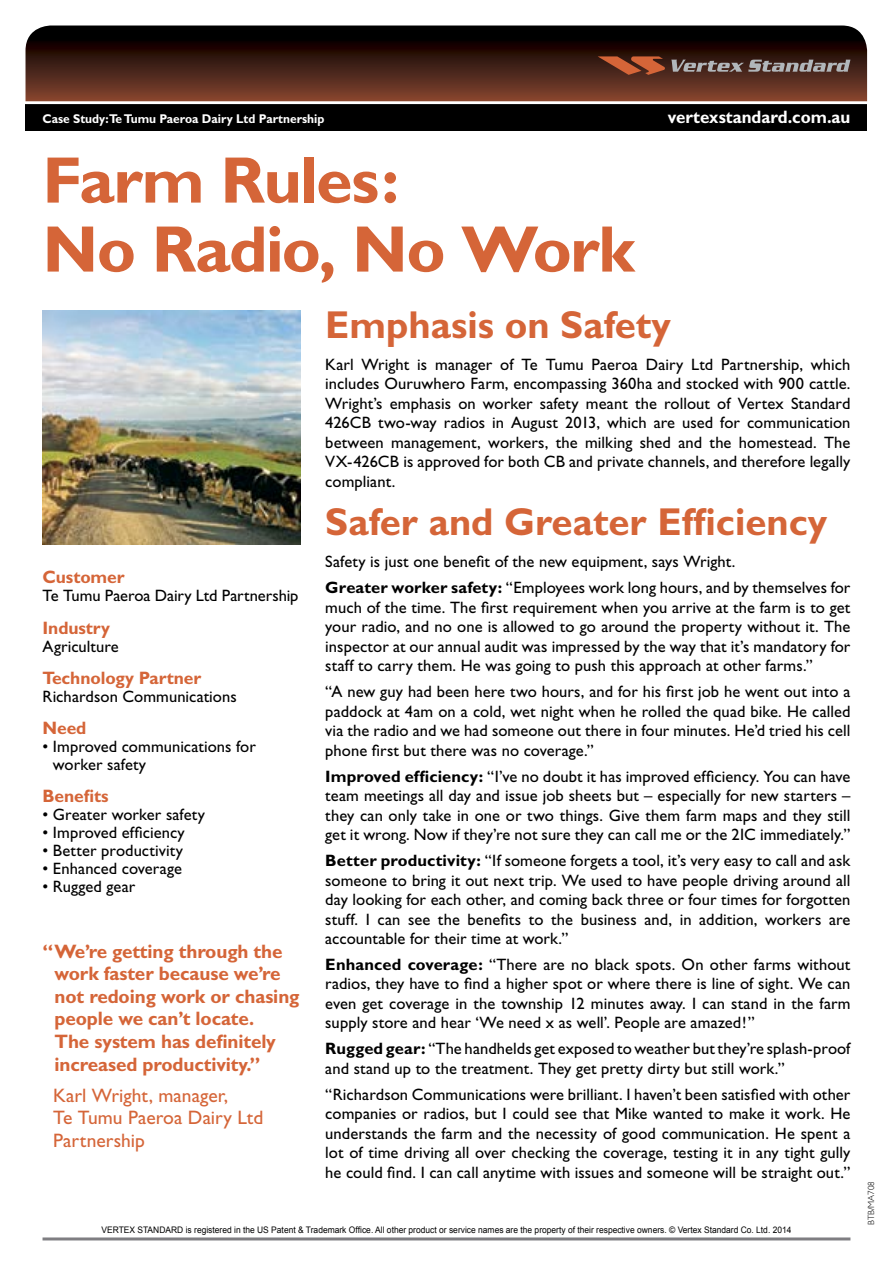
<style>
.page{position:relative;width:893px;height:1263px;background:#fff}
.page>*{position:absolute;margin:0;border:0;box-sizing:border-box;transform-origin:0 0}
.t1{font:700 66px/69px "Gill Sans";letter-spacing:-.025em;color:#d56538}
.t2{font:700 39px "Gill Sans";color:#d56538}
.t3{font:700 19.5px/22.5px "Gill Sans";letter-spacing:-.005em;color:#d56538}
.t4{font:19.5px/22.5px "Gill Sans";color:#d56538}
.t5{font:700 18px "Gill Sans";letter-spacing:-.005em;color:#d56538}
.t6{font:700 18px "Gill Sans";color:#fff;scale:.94 1}
.t7{font:16.5px/19.5px "Gill Sans";letter-spacing:.005em;color:#000;text-align:justify}
.t8{font:700 12.75px "Gill Sans";color:#fff;scale:.94 1}
.t9{font:9px "Arial";color:#000;scale:.94 1}
.t10{font:300 9px "Gill Sans";letter-spacing:-.005em;color:#000}
.s1{font-weight:700}
</style>
<div class="page">
<svg style="left:26px;top:26px;width:841px;height:100px;background:#3a1c13"></svg>
<div style="left:26px;top:103px;width:841px;height:27px;background:#000"></div>
<hr style="left:19px;top:101px;width:869px;height:3px;background:#fff">
<svg style="left:598px;top:56px;width:252px;height:19px;background:#6c4b3f"></svg>
<hr style="left:43px;top:1237px;width:807px;height:3px;background:#7f7e82">
<img style="left:43px;top:310px;width:257px;height:234px">
<p class="t8" style="left:43px;top:111px;width:301px">Case Study:Te Tumu Paeroa Dairy Ltd Partnership</p>
<p class="t6" style="left:668px;top:106px;width:196px">vertexstandard.com.au</p>
<h1 class="t1" style="left:43px;top:146px;width:594px">Farm Rules:<br>No Radio, No Work</h1>
<h2 class="t2" style="left:325px;top:301px;width:347px">Emphasis on Safety</h2>
<p class="t7" style="left:325px;top:355px;width:527px">Karl Wright is manager of Te Tumu Paeroa Dairy Ltd Partnership, which includes Ouruwhero Farm, encompassing 360ha and stocked with 900 cattle.<br>Wright’s emphasis on worker safety meant the rollout of Vertex Standard 426CB two-way radios in August 2013, which are used for communication between management, workers, the milking shed and the homestead. The VX-426CB is approved for both CB and private channels, and therefore legally compliant.</p>
<h2 class="t2" style="left:325px;top:499px;width:504px">Safer and Greater Efficiency</h2>
<p class="t7" style="left:325px;top:549px;width:527px;line-height:25.8px">Safety is just one benefit of the new equipment, says Wright.<br><span class="s1">Greater worker safety:</span> “Employees work long hours, and by themselves for</p>
<p class="t7" style="left:325px;top:598px;width:527px">much of the time. The first requirement when you arrive at the farm is to get your radio, and no one is allowed to go around the property without it. The inspector at our annual audit was impressed by the way that it’s mandatory for staff to carry them. He was going to push this approach at other farms.”</p>
<p class="t7" style="left:325px;top:682px;width:527px">“A new guy had been here two hours, and for his first job he went out into a paddock at 4am on a cold, wet night when he rolled the quad bike. He called via the radio and we had someone out there in four minutes. He’d tried his cell phone first but there was no coverage.”</p>
<p class="t7" style="left:325px;top:766px;width:527px"><span class="s1">Improved efficiency:</span> “I’ve no doubt it has improved efficiency. You can have team meetings all day and issue job sheets but – especially for new starters – they can only take in one or two things. Give them farm maps and they still get it wrong. Now if they’re not sure they can call me or the 2IC immediately.”</p>
<p class="t7" style="left:325px;top:851px;width:527px"><span class="s1">Better productivity:</span> “If someone forgets a tool, it’s very easy to call and ask someone to bring it out next trip. We used to have people driving around all day looking for each other, and coming back three or four times for forgotten stuff. I can see the benefits to the business and, in addition, workers are accountable for their time at work.”</p>
<p class="t7" style="left:325px;top:955px;width:527px"><span class="s1">Enhanced coverage:</span> “There are no black spots. On other farms without radios, they have to find a higher spot or where there is line of sight. We can even get coverage in the township 12 minutes away. I can stand in the farm supply store and hear ‘We need x as well’. People are amazed!”</p>
<p class="t7" style="left:325px;top:1039px;width:527px"><span class="s1">Rugged gear:</span> “The handhelds get exposed to weather but they’re splash-proof and stand up to the treatment. They get pretty dirty but still work.”</p>
<p class="t7" style="left:325px;top:1084px;width:527px">“Richardson Communications were brilliant. I haven’t been satisfied with other companies or radios, but I could see that Mike wanted to make it work. He understands the farm and the necessity of good communication. He spent a lot of time driving all over checking the coverage, testing it in any tight gully he could find. I can call anytime with issues and someone will be straight out.”</p>
<p class="t5" style="left:43px;top:567px;width:84px">Customer</p>
<p class="t7" style="left:43px;top:586px;width:258px">Te Tumu Paeroa Dairy Ltd Partnership</p>
<p class="t5" style="left:43px;top:617px;width:69px">Industry</p>
<p class="t7" style="left:43px;top:636px;width:78px">Agriculture</p>
<p class="t5" style="left:43px;top:667px;width:160px">Technology Partner</p>
<p class="t7" style="left:43px;top:687px;width:196px">Richardson Communications</p>
<p class="t5" style="left:43px;top:717px;width:45px">Need</p>
<p class="t7" style="left:53px;top:738px;width:204px;line-height:18px;text-indent:-10px">• Improved communications for worker safety</p>
<p class="t5" style="left:43px;top:786px;width:68px">Benefits</p>
<p class="t7" style="left:43px;top:805px;width:164px">• Greater worker safety</p>
<p class="t7" style="left:43px;top:823px;width:144px">• Improved efficiency</p>
<p class="t7" style="left:43px;top:841px;width:142px">• Better productivity</p>
<p class="t7" style="left:43px;top:859px;width:141px">• Enhanced coverage</p>
<p class="t7" style="left:43px;top:877px;width:94px">• Rugged gear</p>
<p class="t3" style="left:55px;top:940px;width:246px;text-indent:-12px">“We’re getting through the work faster because we’re not redoing work or chasing people we can’t locate.<br>The system has definitely increased productivity.”</p>
<p class="t4" style="left:53px;top:1084px;width:212px">Karl Wright, manager,<br>Te Tumu Paeroa Dairy Ltd<br>Partnership</p>
<p class="t9" style="left:101px;top:1224px;width:736px">VERTEX STANDARD is registered in the US Patent &amp; Trademark Office. All other product or service names are the property of their respective owners. © Vertex Standard Co. Ltd. 2014</p>
<p class="t10" style="left:866px;top:1225px;width:45px;rotate:-90deg">BTB/MA708</p>
</div>
